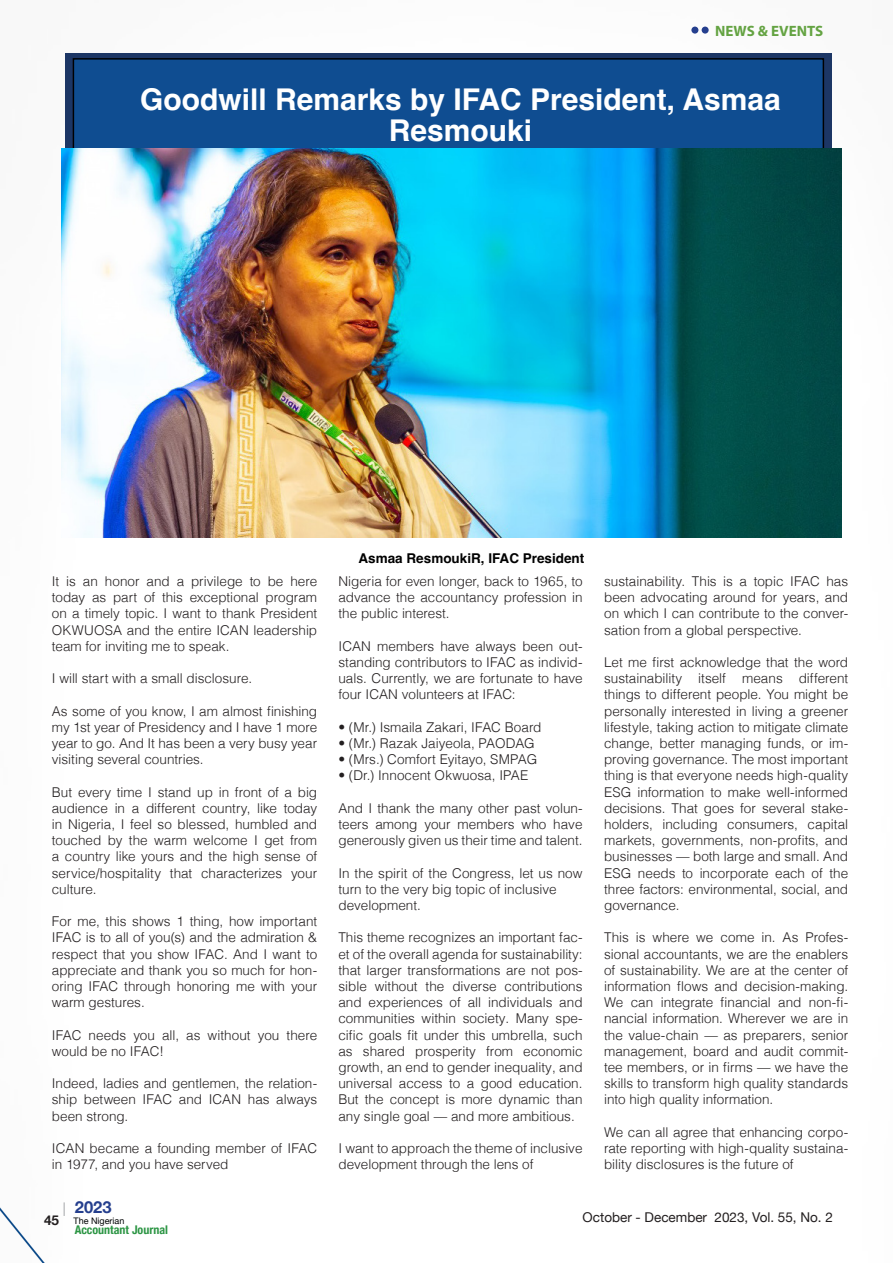
<style>
.page{position:relative;width:893px;height:1263px;background:#fff}
.page>*{position:absolute;margin:0;border:0;box-sizing:border-box;transform-origin:0 0}
.t1{font:700 30px "Helvetica";color:#fff}
.t2{font:700 16.5px "Helvetica Neue";color:#253f8e}
.t3{font:700 15px "Myriad Pro";color:#64a342}
.t4{font:300 13.5px/16.2px "Helvetica";color:#231f20;text-align:justify}
.t5{font:13.5px "Helvetica Neue";color:#231f20}
.t6{font:700 13.5px "Helvetica";color:#000}
.t7{font:700 13.5px "Helvetica Neue";color:#231f20}
.t8{font:700 condensed 12px "Helvetica Neue";color:#2c9544}
.t9{font:9px "Helvetica Neue";color:#000304}
.s1{color:#fff}
.s2{font-weight:400;font-size:13.5px;color:#a1a3a6}
</style>
<div class="page">
<div style="left:65px;top:53px;width:767px;height:143px;background:#1c3665"></div>
<div style="left:73px;top:58px;width:751px;height:133px;background:#0f4d91;border:1px solid #000001"></div>
<img style="left:62px;top:149px;width:780px;height:389px">
<div style="left:691px;top:27px;width:7px;height:7px;background:#253f8e;border-radius:50%"></div>
<div style="left:702px;top:27px;width:7px;height:7px;background:#253f8e;border-radius:50%"></div>
<p class="t3" style="left:715px;top:21px;width:110px">NEWS &amp; EVENTS</p>
<p class="t1" style="left:140px;top:81px;width:642px">Goodwill Remarks by IFAC President, Asmaa</p>
<p class="t1" style="left:389px;top:112px;width:145px">Resmouki</p>
<p class="t4" style="left:52px;top:572px;width:267px">It is an honor and a privilege to be here today as part of this exceptional program on a timely topic. I want to thank President OKWUOSA and the entire ICAN leadership team for inviting me to speak.</p>
<p class="t4" style="left:52px;top:669px;width:202px">I will start with a small disclosure.</p>
<p class="t4" style="left:52px;top:702px;width:267px">As some of you know, I am almost finishing my 1st year of Presidency and I have 1 more year to go. And It has been a very busy year visiting several countries.</p>
<p class="t4" style="left:52px;top:783px;width:267px">But every time I stand up in front of a big audience in a different country, like today in Nigeria, I feel so blessed, humbled and touched by the warm welcome I get from a country like yours and the high sense of service/hospitality that characterizes your culture.</p>
<p class="t4" style="left:52px;top:912px;width:267px">For me, this shows 1 thing, how important IFAC is to all of you(s) and the admiration &amp; respect that you show IFAC. And I want to appreciate and thank you so much for hon&shy;oring IFAC through honoring me with your warm gestures.</p>
<p class="t4" style="left:52px;top:1026px;width:267px">IFAC needs you all, as without you there would be no IFAC!</p>
<p class="t4" style="left:52px;top:1074px;width:267px">Indeed, ladies and gentlemen, the relation&shy;ship between IFAC and ICAN has always been strong.</p>
<p class="t4" style="left:52px;top:1139px;width:267px">ICAN became a founding member of IFAC in 1977, and you have served</p>
<p class="t6" style="left:359px;top:550px;width:239px">Asmaa ResmoukiR, IFAC President<span class="s1">m</span></p>
<p class="t4" style="left:338px;top:572px;width:246px">Nigeria for even longer, back to 1965, to advance the accountancy profession in the public interest.</p>
<p class="t4" style="left:338px;top:637px;width:246px">ICAN members have always been out&shy;standing contributors to IFAC as individ&shy;uals. Currently, we are fortunate to have four ICAN volunteers at IFAC:</p>
<p class="t4" style="left:338px;top:718px;width:205px">• (Mr.) Ismaila Zakari, IFAC Board</p>
<p class="t4" style="left:338px;top:734px;width:198px">• (Mr.) Razak Jaiyeola, PAODAG</p>
<p class="t4" style="left:338px;top:750px;width:200px">• (Mrs.) Comfort Eyitayo, SMPAG</p>
<p class="t4" style="left:338px;top:766px;width:191px">• (Dr.) Innocent Okwuosa, IPAE</p>
<p class="t4" style="left:338px;top:799px;width:246px">And I thank the many other past volun&shy;teers among your members who have generously given us their time and talent.</p>
<p class="t4" style="left:338px;top:864px;width:246px">In the spirit of the Congress, let us now turn to the very big topic of inclusive</p>
<p class="t4" style="left:338px;top:896px;width:84px">development.</p>
<p class="t4" style="left:338px;top:928px;width:246px">This theme recognizes an important fac&shy;et of the overall agenda for sustainability: that larger transformations are not pos&shy;sible without the diverse contributions and experiences of all individuals and communities within society. Many spe&shy;cific goals fit under this umbrella, such as shared prosperity from economic growth, an end to gender inequality, and universal access to a good education.<br>But the concept is more dynamic than any single goal — and more ambitious.</p>
<p class="t4" style="left:338px;top:1139px;width:246px">I want to approach the theme of inclusive development through the lens of</p>
<p class="t4" style="left:604px;top:572px;width:246px">sustainability. This is a topic IFAC has been advocating around for years, and on which I can contribute to the conver&shy;sation from a global perspective.</p>
<p class="t4" style="left:604px;top:653px;width:246px">Let me first acknowledge that the word sustainability itself means different things to different people. You might be personally interested in living a greener lifestyle, taking action to mitigate climate change, better managing funds, or im&shy;proving governance. The most important thing is that everyone needs high-quality ESG information to make well-informed decisions. That goes for several stake&shy;holders, including consumers, capital markets, governments, non-profits, and businesses — both large and small. And ESG needs to incorporate each of the three factors: environmental, social, and governance.</p>
<p class="t4" style="left:604px;top:928px;width:246px">This is where we come in. As Profes&shy;sional accountants, we are the enablers of sustainability. We are at the center of information flows and decision-making.<br>We can integrate financial and non-fi&shy;nancial information. Wherever we are in the value-chain — as preparers, senior management, board and audit commit&shy;tee members, or in firms — we have the skills to transform high quality standards into high quality information.</p>
<p class="t4" style="left:604px;top:1123px;width:246px">We can all agree that enhancing corpo&shy;rate reporting with high-quality sustaina&shy;bility disclosures is the future of</p>
<p class="t2" style="left:63px;top:1194px;width:50px"><span class="s2">|</span> 2023</p>
<p class="t9" style="left:74px;top:1214px;width:52px">The Nigerian</p>
<p class="t8" style="left:75px;top:1220px;width:95px">Accountant Journal</p>
<p class="t7" style="left:44px;top:1210px;width:17px">45</p>
<p class="t5" style="left:583px;top:1207px;width:252px">October - December 2023, Vol. 55, No. 2</p>
</div>
